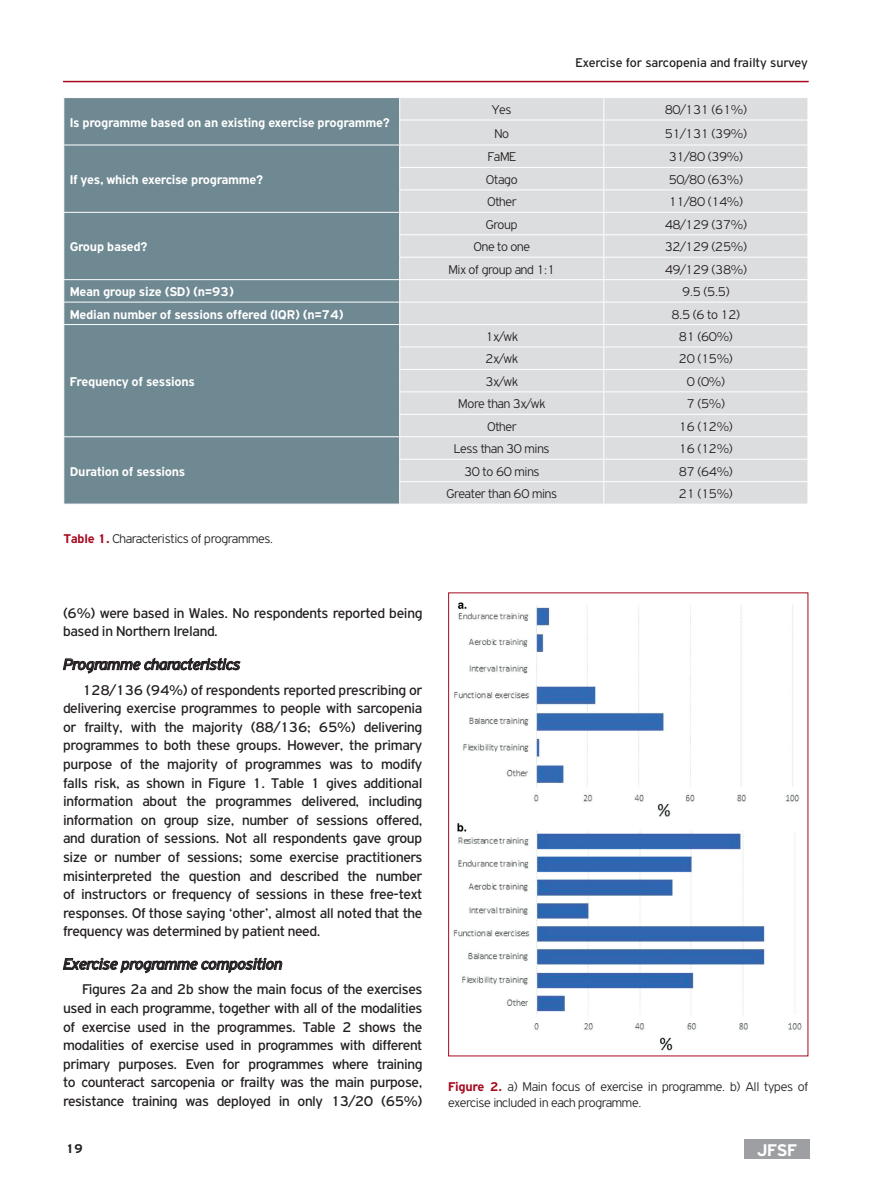
<style>
.page{position:relative;width:893px;height:1191px;background:#fff}
.page>*{position:absolute;margin:0;border:0;box-sizing:border-box;transform-origin:0 0}
.t1{font:700 18px "PF Highway Gothic";color:#fff}
.t2{font:italic 16.5px "PF Highway Gothic";letter-spacing:-.02em;color:#231f20}
.t3{font:15px/18.6px "PF Highway Gothic";letter-spacing:-.02em;color:#231f20;text-align:justify}
.t4{font:300 13.5px/16.2px "PF Highway Gothic";letter-spacing:-.02em;color:#231f20}
.t5{font:700 13.5px "PF Highway Gothic";letter-spacing:-.02em;color:#fff}
.t6{font:13.5px "PF Highway Gothic";color:#231f20}
.t7{font:700 13.5px "PF Highway Gothic";color:#231f20}
.s1{font-weight:700;color:#a7091e}
</style>
<div class="page">
<div style="left:744px;top:1139px;width:66px;height:19px;background:#9d9fa2"></div>
<hr style="left:63px;top:81px;width:746px;height:1px;background:#a7091e">
<svg style="left:63px;top:658px;width:178px;height:15px"></svg>
<svg style="left:63px;top:957px;width:219px;height:16px"></svg>
<div style="left:64px;top:98px;width:335px;height:406px;background:#6f8992"></div>
<div style="left:400px;top:98px;width:407px;height:406px;background:#dcdddf"></div>
<hr style="left:399px;top:120px;width:205px;height:1px;background:#fff">
<hr style="left:604px;top:120px;width:204px;height:1px;background:#fff">
<hr style="left:63px;top:145px;width:337px;height:1px;background:#fff">
<hr style="left:400px;top:145px;width:204px;height:1px;background:#fff">
<hr style="left:604px;top:145px;width:204px;height:1px;background:#fff">
<hr style="left:399px;top:167px;width:205px;height:1px;background:#fff">
<hr style="left:604px;top:167px;width:204px;height:1px;background:#fff">
<hr style="left:399px;top:189px;width:205px;height:1px;background:#fff">
<hr style="left:604px;top:189px;width:204px;height:1px;background:#fff">
<hr style="left:63px;top:212px;width:337px;height:1px;background:#fff">
<hr style="left:400px;top:212px;width:204px;height:1px;background:#fff">
<hr style="left:604px;top:212px;width:204px;height:1px;background:#fff">
<hr style="left:399px;top:234px;width:205px;height:1px;background:#fff">
<hr style="left:604px;top:234px;width:204px;height:1px;background:#fff">
<hr style="left:399px;top:257px;width:205px;height:1px;background:#fff">
<hr style="left:604px;top:257px;width:204px;height:1px;background:#fff">
<hr style="left:63px;top:279px;width:337px;height:1px;background:#fff">
<hr style="left:400px;top:279px;width:204px;height:1px;background:#fff">
<hr style="left:604px;top:279px;width:204px;height:1px;background:#fff">
<hr style="left:63px;top:302px;width:337px;height:1px;background:#fff">
<hr style="left:400px;top:302px;width:204px;height:1px;background:#fff">
<hr style="left:604px;top:302px;width:204px;height:1px;background:#fff">
<hr style="left:63px;top:324px;width:337px;height:1px;background:#fff">
<hr style="left:400px;top:324px;width:204px;height:1px;background:#fff">
<hr style="left:604px;top:324px;width:204px;height:1px;background:#fff">
<hr style="left:399px;top:346px;width:205px;height:1px;background:#fff">
<hr style="left:604px;top:346px;width:204px;height:1px;background:#fff">
<hr style="left:399px;top:369px;width:205px;height:1px;background:#fff">
<hr style="left:604px;top:369px;width:204px;height:1px;background:#fff">
<hr style="left:399px;top:391px;width:205px;height:1px;background:#fff">
<hr style="left:604px;top:391px;width:204px;height:1px;background:#fff">
<hr style="left:399px;top:414px;width:205px;height:1px;background:#fff">
<hr style="left:604px;top:414px;width:204px;height:1px;background:#fff">
<hr style="left:63px;top:436px;width:337px;height:1px;background:#fff">
<hr style="left:400px;top:436px;width:204px;height:1px;background:#fff">
<hr style="left:604px;top:436px;width:204px;height:1px;background:#fff">
<hr style="left:399px;top:459px;width:205px;height:1px;background:#fff">
<hr style="left:604px;top:459px;width:204px;height:1px;background:#fff">
<svg style="left:63px;top:144px;width:1px;height:360px"></svg>
<hr style="left:399px;top:481px;width:205px;height:1px;background:#fff">
<svg style="left:399px;top:98px;width:1px;height:406px"></svg>
<hr style="left:604px;top:481px;width:204px;height:1px;background:#fff">
<svg style="left:603px;top:98px;width:1px;height:406px"></svg>
<svg style="left:807px;top:98px;width:1px;height:406px"></svg>
<img style="left:453px;top:602px;width:349px;height:448px">
<p class="t5" style="left:70px;top:115px;width:322px">Is programme based on an existing exercise programme?</p>
<p class="t5" style="left:70px;top:172px;width:195px">If yes, which exercise programme?</p>
<p class="t5" style="left:70px;top:239px;width:79px">Group based?</p>
<p class="t6" style="left:576px;top:56px;width:234px">Exercise for sarcopenia and frailty survey</p>
<p class="t4" style="left:492px;top:101px;width:21px">Yes</p>
<p class="t4" style="left:665px;top:101px;width:84px">80/131 (61%)</p>
<p class="t4" style="left:494px;top:125px;width:16px">No</p>
<p class="t4" style="left:665px;top:125px;width:84px">51/131 (39%)</p>
<p class="t4" style="left:487px;top:149px;width:30px">FaME</p>
<p class="t4" style="left:669px;top:149px;width:76px">31/80 (39%)</p>
<p class="t4" style="left:486px;top:171px;width:33px">Otago</p>
<p class="t4" style="left:669px;top:171px;width:76px">50/80 (63%)</p>
<p class="t4" style="left:487px;top:194px;width:31px">Other</p>
<p class="t4" style="left:669px;top:194px;width:76px">11/80 (14%)</p>
<p class="t4" style="left:486px;top:216px;width:33px">Group</p>
<p class="t4" style="left:665px;top:216px;width:84px">48/129 (37%)</p>
<p class="t4" style="left:474px;top:239px;width:58px">One to one</p>
<p class="t4" style="left:665px;top:239px;width:84px">32/129 (25%)</p>
<p class="t4" style="left:448px;top:261px;width:108px">Mix of group and 1:1</p>
<p class="t4" style="left:665px;top:261px;width:84px">49/129 (38%)</p>
<p class="t5" style="left:70px;top:284px;width:166px">Mean group size (SD) (n=93)</p>
<p class="t4" style="left:682px;top:283px;width:49px">9.5 (5.5)</p>
<p class="t5" style="left:70px;top:307px;width:275px">Median number of sessions offered (IQR) (n=74)</p>
<p class="t4" style="left:671px;top:306px;width:70px">8.5 (6 to 12)</p>
<p class="t5" style="left:70px;top:374px;width:127px">Frequency of sessions</p>
<p class="t5" style="left:70px;top:464px;width:117px">Duration of sessions</p>
<p class="t4" style="left:63px;top:530px;width:211px"><span class="s1">Table 1.</span> Characteristics of programmes.</p>
<p class="t4" style="left:486px;top:328px;width:34px">1x/wk</p>
<p class="t4" style="left:679px;top:328px;width:55px">81 (60%)</p>
<p class="t4" style="left:486px;top:351px;width:34px">2x/wk</p>
<p class="t4" style="left:679px;top:351px;width:55px">20 (15%)</p>
<p class="t4" style="left:486px;top:373px;width:34px">3x/wk</p>
<p class="t4" style="left:687px;top:373px;width:40px">0 (0%)</p>
<p class="t4" style="left:458px;top:396px;width:89px">More than 3x/wk</p>
<p class="t4" style="left:687px;top:396px;width:40px">7 (5%)</p>
<p class="t4" style="left:487px;top:418px;width:31px">Other</p>
<p class="t4" style="left:679px;top:418px;width:55px">16 (12%)</p>
<p class="t4" style="left:454px;top:441px;width:97px">Less than 30 mins</p>
<p class="t4" style="left:679px;top:441px;width:55px">16 (12%)</p>
<p class="t4" style="left:464px;top:463px;width:77px">30 to 60 mins</p>
<p class="t4" style="left:679px;top:463px;width:55px">87 (64%)</p>
<p class="t4" style="left:446px;top:485px;width:112px">Greater than 60 mins</p>
<p class="t4" style="left:679px;top:485px;width:55px">21 (15%)</p>
<p class="t3" style="left:63px;top:603px;width:361px">(6%) were based in Wales. No respondents reported being based in Northern Ireland.</p>
<p class="t2" style="left:63px;top:655px;width:179px">Programme characteristics</p>
<p class="t3" style="left:63px;top:680px;width:361px;text-indent:19px">128/136 (94%) of respondents reported prescribing or delivering exercise programmes to people with sarcopenia or frailty, with the majority (88/136; 65%) delivering programmes to both these groups. However, the primary purpose of the majority of programmes was to modify falls risk, as shown in Figure 1. Table 1 gives additional information about the programmes delivered, including information on group size, number of sessions offered, and duration of sessions. Not all respondents gave group size or number of sessions; some exercise practitioners misinterpreted the question and described the number of instructors or frequency of sessions in these free-text responses. Of those saying ‘other’, almost all noted that the frequency was determined by patient need.</p>
<p class="t2" style="left:63px;top:955px;width:221px">Exercise programme composition</p>
<p class="t3" style="left:63px;top:980px;width:361px;text-indent:19px">Figures 2a and 2b show the main focus of the exercises used in each programme, together with all of the modalities of exercise used in the programmes. Table 2 shows the modalities of exercise used in programmes with different primary purposes. Even for programmes where training to counteract sarcopenia or frailty was the main purpose, resistance training was deployed in only 13/20 (65%)</p>
<p class="t4" style="left:448px;top:1078px;width:362px"><span class="s1">Figure 2.</span> a) Main focus of exercise in programme. b) All types of exercise included in each programme.</p>
<p class="t7" style="left:65px;top:1140px;width:19px">19</p>
<p class="t1" style="left:757px;top:1140px;width:42px">JFSF</p>
</div>
